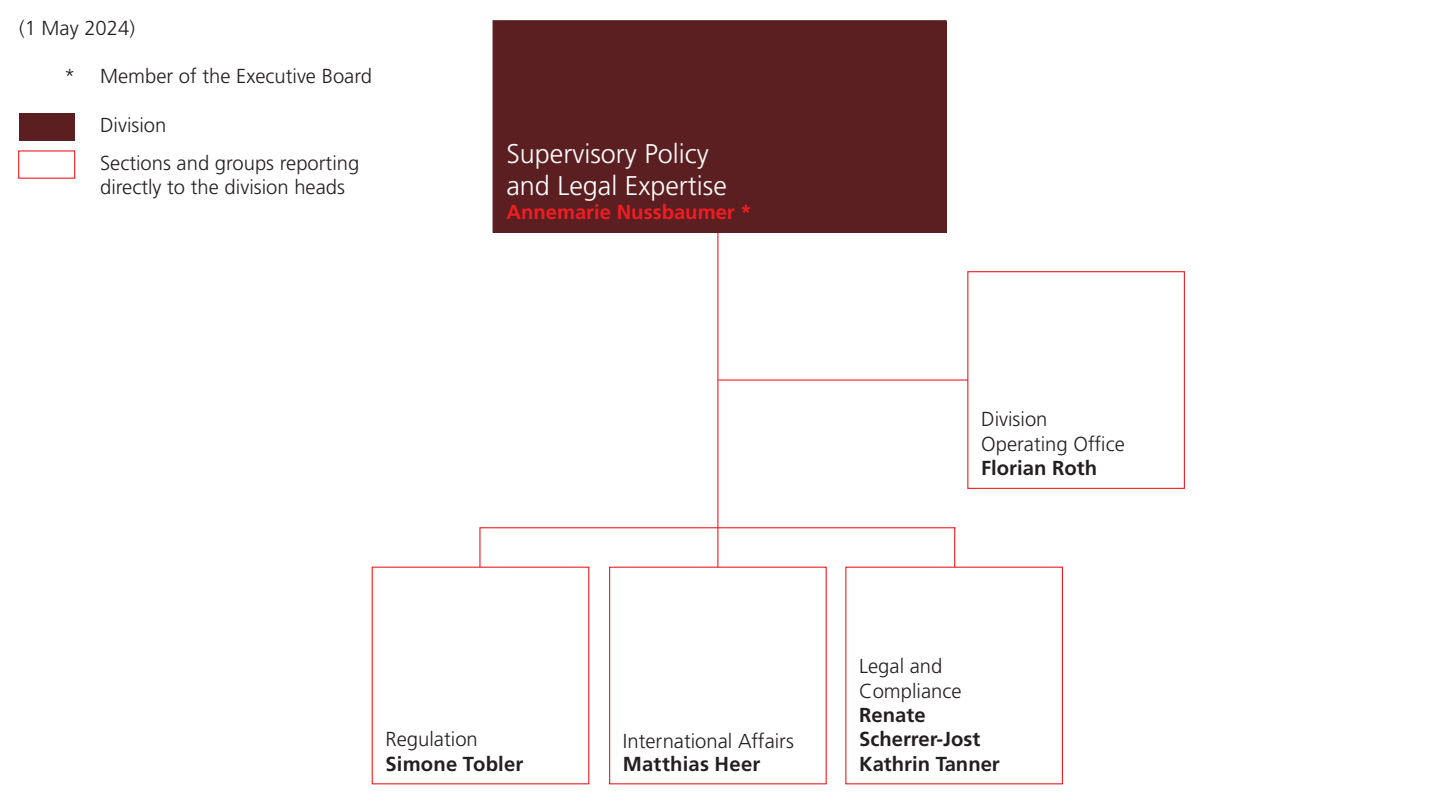
<style>
.page{position:relative;width:1440px;height:804px;background:#fff}
.page>*{position:absolute;margin:0;border:0;box-sizing:border-box;transform-origin:0 0}
.Bereich_Titel_Weiss{font:300 27px/31.5px "Frutiger LT Std";color:#fff}
.Legende{font:300 20.25px "Frutiger LT Std";color:#231f20}
.Titel_Normal{font:300 20.25px/24.3px "Frutiger LT Std";color:#231f20}
.Name_Normal{font:700 20.25px/24.3px "Frutiger LT Std";color:#231f20}
.Titel_Normal-2{font:700 20.25px "Frutiger LT Std";letter-spacing:.01em;color:#231f20}
.Bereich_Name_Rot{font:700 20.25px "Frutiger LT Std";color:#ee1d23}
</style>
<div class="page">
<hr style="left:717px;top:219px;width:1px;height:365px;background:#ee1d23">
<div style="left:493px;top:21px;width:453px;height:211px;background:#5c1f21"></div>
<div style="left:493px;top:20px;width:454px;height:213px;border:1px solid #5c1f21"></div>
<hr style="left:479px;top:527px;width:2px;height:113px;background:#ee1d23">
<hr style="left:954px;top:527px;width:1px;height:113px;background:#ee1d23">
<hr style="left:480px;top:527px;width:475px;height:1px;background:#ee1d23">
<div style="left:372px;top:567px;width:217px;height:216px;background:#fff"></div>
<div style="left:372px;top:566px;width:217px;height:218px;border:1px solid #ee1d23"></div>
<div style="left:845px;top:566px;width:218px;height:218px;border:1px solid #ee1d23"></div>
<div style="left:610px;top:567px;width:216px;height:216px;background:#fff"></div>
<div style="left:609px;top:566px;width:218px;height:218px;border:1px solid #ee1d23"></div>
<div style="left:19px;top:113px;width:56px;height:27px;background:#5c1f21"></div>
<div style="left:18px;top:150px;width:57px;height:29px;border:1px solid #ee1d23"></div>
<hr style="left:718px;top:379px;width:359px;height:1px;background:#ee1d23">
<div style="left:968px;top:272px;width:216px;height:216px;background:#fff"></div>
<div style="left:967px;top:271px;width:218px;height:218px;border:1px solid #ee1d23"></div>
<p class="Legende" style="left:19px;top:16px;width:117px">(1 May 2024)</p>
<p class="Legende" style="left:64px;top:65px;width:309px">* Member of the Executive Board</p>
<p class="Legende" style="left:100px;top:114px;width:68px">Division</p>
<p class="Legende" style="left:100px;top:151px;width:261px">Sections and groups reporting</p>
<p class="Legende" style="left:100px;top:176px;width:246px">directly to the division heads</p>
<p class="Bereich_Titel_Weiss" style="left:506px;top:138px;width:222px">Supervisory Policy and Legal Expertise</p>
<p class="Bereich_Name_Rot" style="left:506px;top:200px;width:247px">Annemarie Nussbaumer *</p>
<p class="Titel_Normal" style="left:386px;top:727px;width:94px">Regulation</p>
<p class="Titel_Normal-2" style="left:386px;top:751px;width:139px">Simone Tobler</p>
<p class="Titel_Normal" style="left:981px;top:407px;width:145px">Division<br>Operating Office</p>
<p class="Name_Normal" style="left:981px;top:456px;width:117px">Florian Roth</p>
<p class="Titel_Normal" style="left:623px;top:729px;width:172px">International Affairs</p>
<p class="Titel_Normal-2" style="left:623px;top:751px;width:139px">Matthias Heer</p>
<p class="Titel_Normal" style="left:859px;top:654px;width:104px">Legal and<br>Compliance</p>
<p class="Name_Normal" style="left:859px;top:702px;width:123px">Renate<br>Scherrer-Jost</p>
<p class="Name_Normal" style="left:859px;top:751px;width:142px">Kathrin Tanner</p>
</div>
